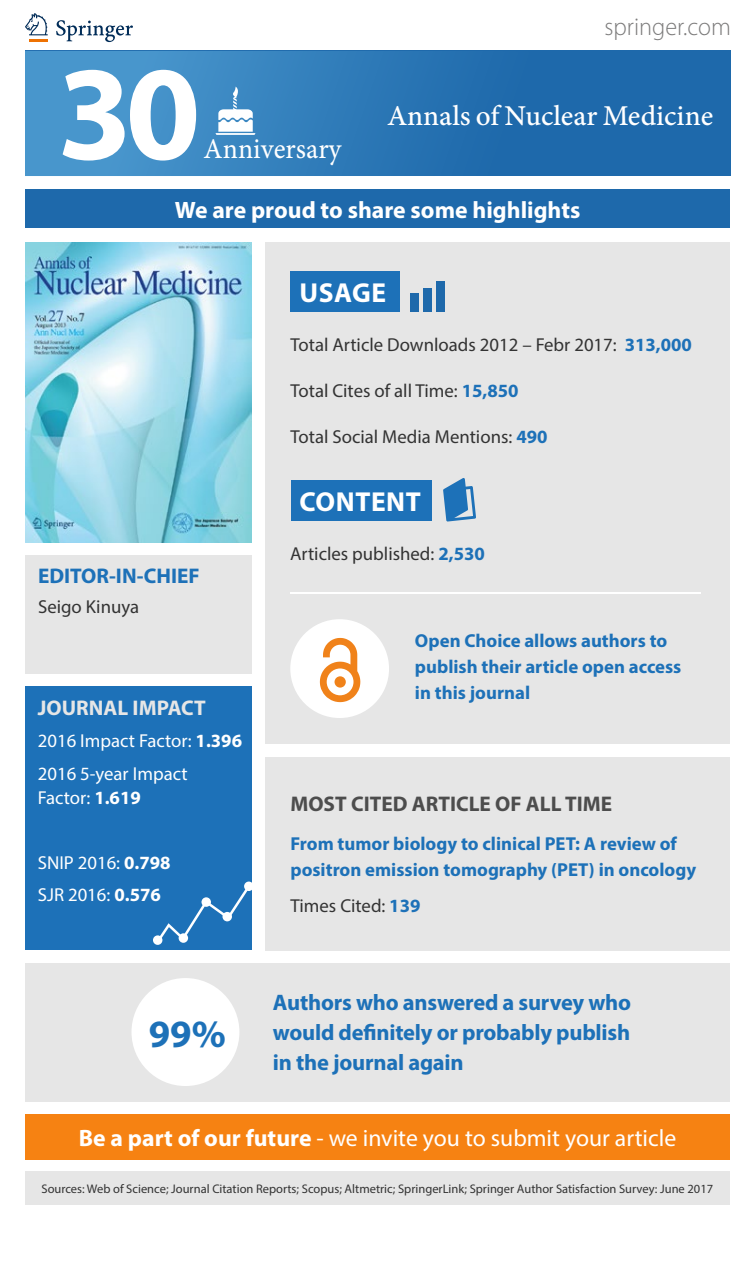
<style>
.page{position:relative;width:755px;height:1262px;background:#fff}
.page>*{position:absolute;margin:0;border:0;box-sizing:border-box;transform-origin:0 0}
.t1{font:700 135px "Myriad Pro";color:#fff}
.t2{font:700 38.75px "Myriad Pro";color:#1d71b8}
.t3{font:28.75px "Minion Pro Medium Capt";color:#fff}
.t4{font:28.62px "Minion Pro Capt";color:#fff;scale:.95 1}
.t5{font:700 27.5px "Myriad Pro";letter-spacing:.02em;color:#fff}
.t6{font:300 25px "Myriad Pro";color:#7c7b7b}
.t7{font:23.75px "Myriad Pro";color:#fff}
.t8{font:700 23.75px "Myriad Pro";color:#fff}
.t9{font:700 22.5px/30px "Myriad Pro";letter-spacing:-.01em;color:#1d71b8;text-align:justify}
.t10{font:700 21.25px "Myriad Pro";color:#4d4d4d}
.t11{font:700 21.25px "Myriad Pro";color:#1d71b8}
.t12{font:700 21.25px "Myriad Pro";color:#e6e6e6}
.t13{font:700 18.75px/26.2px "Myriad Pro";color:#1d71b8}
.t14{font:18.75px "Myriad Pro";color:#333}
.t15{font:18.75px/32.5px "Myriad Pro";color:#fff}
.t16{font:12.5px "Myriad Pro";color:#333}
.s1{font-weight:700;color:#1d71b8}
.s2{font-weight:700}
</style>
<div class="page">
<svg style="left:25px;top:51px;width:706px;height:125px;background:#2e7ab8"></svg>
<div style="left:26px;top:555px;width:226px;height:118px;background:#e6e6e6"></div>
<div style="left:26px;top:686px;width:226px;height:264px;background:#1d71b8"></div>
<div style="left:266px;top:242px;width:464px;height:501px;background:#e6e6e6"></div>
<div style="left:266px;top:757px;width:464px;height:193px;background:#e6e6e6"></div>
<div style="left:25px;top:962px;width:705px;height:138px;background:#e6e6e6"></div>
<div style="left:25px;top:1114px;width:705px;height:45px;background:#f68212"></div>
<div style="left:25px;top:1171px;width:705px;height:33px;background:#e6e6e6"></div>
<svg style="left:216px;top:87px;width:39px;height:48px"></svg>
<div style="left:26px;top:189px;width:704px;height:39px;background:#1e69ab"></div>
<div style="left:291px;top:271px;width:109px;height:40px;background:#1d71b8"></div>
<div style="left:291px;top:480px;width:141px;height:40px;background:#1d71b8"></div>
<svg style="left:443px;top:478px;width:33px;height:43px"></svg>
<hr style="left:290px;top:592px;width:411px;height:1px;background:#fff">
<div style="left:132px;top:977px;width:107px;height:108px;background:#fff;border-radius:50%"></div>
<svg style="left:25px;top:13px;width:23px;height:28px"></svg>
<svg style="left:56px;top:20px;width:77px;height:22px"></svg>
<div style="left:290px;top:619px;width:99px;height:99px;background:#fff;border-radius:50%"></div>
<svg style="left:320px;top:638px;width:40px;height:64px"></svg>
<div style="left:335px;top:676px;width:11px;height:11px;background:#f0821a;border-radius:50%"></div>
<div style="left:153px;top:935px;width:9px;height:9px;background:#fff;border-radius:50%"></div>
<svg style="left:155px;top:881px;width:97px;height:62px"></svg>
<div style="left:411px;top:293px;width:8px;height:18px;background:#1e69ab"></div>
<div style="left:423px;top:288px;width:9px;height:23px;background:#1e69ab"></div>
<div style="left:436px;top:280px;width:9px;height:31px;background:#1e69ab"></div>
<img style="left:26px;top:242px;width:225px;height:300px">
<h1 class="t1" style="left:57px;top:25px;width:145px">30</h1>
<h3 class="t4" style="left:204px;top:132px;width:146px">Anniversary</h3>
<h3 class="t6" style="left:604px;top:13px;width:128px">springer.com</h3>
<h3 class="t3" style="left:387px;top:98px;width:328px">Annals of Nuclear Medicine</h3>
<p class="t8" style="left:175px;top:194px;width:407px">We are proud to share some highlights</p>
<h3 class="t5" style="left:300px;top:274px;width:88px">USAGE</h3>
<p class="t14" style="left:291px;top:333px;width:403px">Total Article Downloads 2012 – Febr 2017: <span class="s1">313,000</span></p>
<p class="t14" style="left:291px;top:379px;width:230px">Total Cites of all Time: <span class="s1">15,850</span></p>
<p class="t14" style="left:291px;top:425px;width:259px">Total Social Media Mentions: <span class="s1">490</span></p>
<p class="t11" style="left:38px;top:562px;width:163px">EDITOR-IN-CHIEF</p>
<p class="t14" style="left:38px;top:595px;width:103px">Seigo Kinuya</p>
<p class="t12" style="left:38px;top:693px;width:169px">JOURNAL IMPACT</p>
<p class="t15" style="left:38px;top:724px;width:206px">2016 Impact Factor: <span class="s2">1.396<br></span>2016 5-year Impact</p>
<p class="t15" style="left:38px;top:780px;width:105px">Factor: <span class="s2">1.619</span></p>
<p class="t15" style="left:38px;top:845px;width:134px">SNIP 2016: <span class="s2">0.798<br></span>SJR 2016: <span class="s2">0.576</span></p>
<h3 class="t5" style="left:300px;top:483px;width:123px">CONTENT</h3>
<p class="t14" style="left:290px;top:542px;width:196px">Articles published: <span class="s1">2,530</span></p>
<p class="t13" style="left:415px;top:626px;width:268px">Open Choice allows authors to publish their article open access in this journal</p>
<p class="t10" style="left:290px;top:790px;width:323px">MOST CITED ARTICLE OF ALL TIME</p>
<p class="t13" style="left:290px;top:829px;width:407px">From tumor biology to clinical PET: A review of positron emission tomography (PET) in oncology</p>
<p class="t14" style="left:290px;top:894px;width:132px">Times Cited: <span class="s1">139</span></p>
<h2 class="t2" style="left:149px;top:1008px;width:79px">99%</h2>
<p class="t9" style="left:273px;top:987px;width:360px">Authors who answered a survey who would definitely or probably publish in the journal again</p>
<p class="t7" style="left:79px;top:1123px;width:599px"><span class="s2">Be a part of our future</span> - we invite you to submit your article</p>
<p class="t16" style="left:41px;top:1181px;width:673px">Sources: Web of Science; Journal Citation Reports; Scopus; Altmetric; SpringerLink; Springer Author Satisfaction Survey: June 2017</p>
</div>
